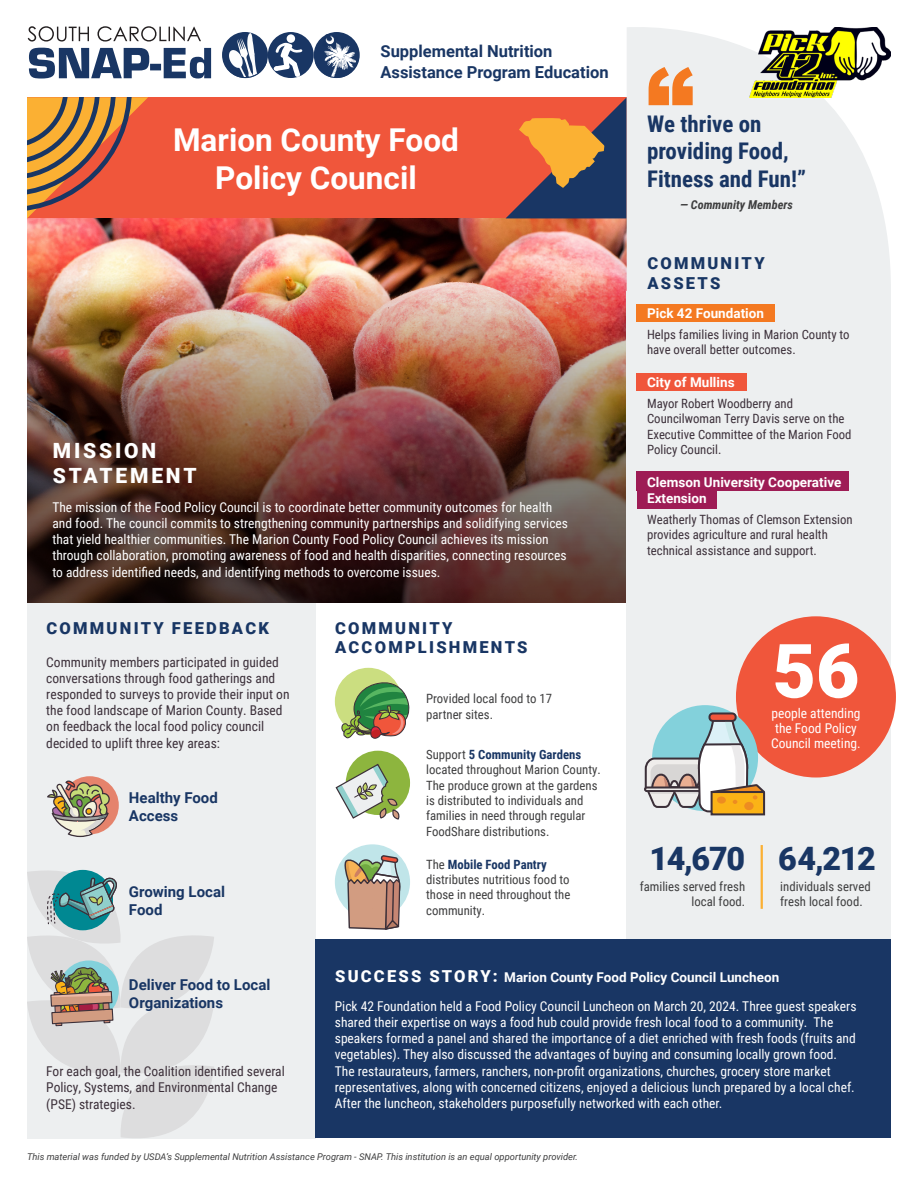
<style>
.page{position:relative;width:918px;height:1188px;background:#fff}
.page>*{position:absolute;margin:0;border:0;box-sizing:border-box;transform-origin:0 0}
.t1{font:900 75px "Roboto";color:#fff}
.t2{font:900 32.25px "Roboto";letter-spacing:-.04em;color:#193664}
.t3{font:700 31.5px/37.8px "Roboto";color:#fff;text-align:center}
.t4{font:700 22.95px/27.6px "Roboto Condensed";color:#193664}
.t5{font:900 21px/25.2px "Roboto";letter-spacing:.135em;color:#fff}
.t6{font:700 16.5px/21.3px "Roboto";color:#193664}
.t7{font:900 16.5px/19.8px "Roboto";letter-spacing:.135em;color:#183664}
.t8{font:900 16.5px/19.8px "Roboto";letter-spacing:.135em;color:#193664}
.t9{font:700 15px/18px "Roboto";color:#193664}
.t10{font:13.5px/16.2px "Roboto Condensed";color:#fff}
.t11{font:13.5px/16.2px "Roboto Condensed";color:#3c303a}
.t12{font:700 13.5px/16.2px "Roboto";color:#fff}
.t13{font:12.75px/15.3px "Roboto Condensed";color:#3e3e3f}
.t14{font:12.75px/15.3px "Roboto Condensed";color:#3c303a}
.t15{font:italic 700 12.3px "Roboto Condensed";color:#3e3e3f}
.t16{font:italic 9.3px "Roboto";color:#3e3e3f}
.s1{font-weight:700;color:#193664}
.s2{font-weight:900;font-size:16.5px}
</style>
<div class="page">
<svg style="left:29px;top:48px;width:182px;height:31px"></svg>
<svg style="left:28px;top:26px;width:173px;height:16px"></svg>
<div style="left:222px;top:32px;width:46px;height:46px;background:#193664;border-radius:50%"></div>
<img style="left:247px;top:33px;width:7px;height:20px">
<img style="left:253px;top:54px;width:2px;height:7px">
<img style="left:237px;top:38px;width:16px;height:23px">
<img style="left:229px;top:50px;width:17px;height:11px">
<div style="left:268px;top:32px;width:46px;height:46px;background:#193664;border-radius:50%"></div>
<svg style="left:224px;top:61px;width:43px;height:18px"></svg>
<div style="left:287px;top:34px;width:8px;height:9px;background:#fff;border-radius:50%"></div>
<svg style="left:274px;top:42px;width:28px;height:35px"></svg>
<svg style="left:314px;top:32px;width:44px;height:46px"></svg>
<div style="left:27px;top:97px;width:600px;height:122px;background:#f0563b"></div>
<div style="left:27px;top:602px;width:288px;height:536px;background:#edeff0"></div>
<img style="left:27px;top:218px;width:600px;height:57px">
<img style="left:27px;top:275px;width:600px;height:327px">
<svg style="left:506px;top:97px;width:121px;height:121px"></svg>
<div style="left:627px;top:291px;width:264px;height:649px;background:#edeff0"></div>
<div style="left:637px;top:304px;width:138px;height:18px;background:#f47921"></div>
<div style="left:637px;top:373px;width:110px;height:18px;background:#f0563b"></div>
<div style="left:637px;top:471px;width:212px;height:20px;background:#9e1c55"></div>
<div style="left:637px;top:489px;width:80px;height:20px;background:#9e1c55"></div>
<svg style="left:627px;top:27px;width:264px;height:264px;background:#eef0f0"></svg>
<svg style="left:27px;top:97px;width:121px;height:121px"></svg>
<div style="left:315px;top:940px;width:576px;height:198px;background:#193664"></div>
<div style="left:736px;top:616px;width:160px;height:162px;background:#f0563b;border-radius:50%"></div>
<div style="left:61px;top:776px;width:58px;height:58px;background:#e5836c;border-radius:50%"></div>
<svg style="left:47px;top:781px;width:63px;height:56px"></svg>
<svg style="left:27px;top:869px;width:187px;height:270px"></svg>
<div style="left:335px;top:668px;width:67px;height:67px;background:#cbde80;border-radius:50%"></div>
<svg style="left:340px;top:681px;width:69px;height:58px"></svg>
<div style="left:346px;top:751px;width:64px;height:64px;background:#8db53e;border-radius:50%"></div>
<svg style="left:335px;top:763px;width:66px;height:57px"></svg>
<div style="left:335px;top:844px;width:75px;height:76px;background:#c0e5e9;border-radius:50%"></div>
<svg style="left:340px;top:856px;width:61px;height:74px"></svg>
<img style="left:749px;top:27px;width:142px;height:70px">
<svg style="left:649px;top:67px;width:44px;height:38px;background:#f19c5e"></svg>
<div style="left:652px;top:705px;width:106px;height:106px;background:#83d1db;border-radius:50%"></div>
<div style="left:709px;top:712px;width:28px;height:10px;border:2px solid #3c3039;border-radius:3px"></div>
<svg style="left:644px;top:715px;width:123px;height:101px"></svg>
<div style="left:717px;top:796px;width:9px;height:8px;background:#ed8c21;border-radius:50%"></div>
<hr style="left:761px;top:845px;width:2px;height:64px;background:#fbb033">
<p class="t6" style="left:381px;top:39px;width:230px">Supplemental Nutrition<br>Assistance Program Education</p>
<h1 class="t3" style="left:173px;top:120px;width:287px">Marion County Food<br>Policy Council</h1>
<h2 class="t5" style="left:53px;top:437px;width:146px">MISSION<br>STATEMENT</h2>
<p class="t10" style="left:52px;top:498px;width:517px">The mission of the Food Policy Council is to coordinate better community outcomes for health and food. The council commits to strengthening community partnerships and solidifying services that yield healthier communities. The Marion County Food Policy Council achieves its mission through collaboration, promoting awareness of food and health disparities, connecting resources to address identified needs, and identifying methods to overcome issues.</p>
<h2 class="t7" style="left:47px;top:617px;width:224px">COMMUNITY FEEDBACK</h2>
<p class="t11" style="left:46px;top:653px;width:245px">Community members participated in guided conversations through food gatherings and responded to surveys to provide their input on the food landscape of Marion County. Based on feedback the local food policy council decided to uplift three key areas:</p>
<p class="t9" style="left:129px;top:788px;width:90px">Healthy Food<br>Access</p>
<p class="t9" style="left:129px;top:882px;width:98px">Growing Local<br>Food</p>
<h2 class="t8" style="left:335px;top:617px;width:194px">COMMUNITY<br>ACCOMPLISHMENTS</h2>
<p class="t13" style="left:426px;top:691px;width:127px">Provided local food to 17 partner sites.</p>
<p class="t13" style="left:426px;top:746px;width:176px">Support <span class="s1">5 Community Gardens </span>located throughout Marion County.<br>The produce grown at the gardens is distributed to individuals and families in need through regular<br>FoodShare distributions.</p>
<p class="t13" style="left:426px;top:856px;width:146px">The <span class="s1">Mobile Food Pantry </span>distributes nutritious food to those in need throughout the community.</p>
<p class="t4" style="left:647px;top:109px;width:160px">We thrive on providing Food,<br>Fitness and Fun!”</p>
<p class="t15" style="left:680px;top:196px;width:114px">— Community Members</p>
<h2 class="t7" style="left:647px;top:253px;width:119px">COMMUNITY<br>ASSETS</h2>
<h3 class="t12" style="left:647px;top:305px;width:118px">Pick 42 Foundation</h3>
<p class="t14" style="left:647px;top:326px;width:204px">Helps families living in Marion County to have overall better outcomes.</p>
<h3 class="t12" style="left:647px;top:374px;width:89px">City of Mullins</h3>
<p class="t14" style="left:647px;top:395px;width:206px">Mayor Robert Woodberry and<br>Councilwoman Terry Davis serve on the<br>Executive Committee of the Marion Food<br>Policy Council.</p>
<h3 class="t12" style="left:647px;top:473px;width:196px">Clemson University Cooperative<br>Extension</h3>
<p class="t14" style="left:647px;top:511px;width:207px">Weatherly Thomas of Clemson Extension provides agriculture and rural health technical assistance and support.</p>
<p class="t1" style="left:773px;top:618px;width:88px">56</p>
<p class="t10" style="left:771px;top:720px;width:91px;line-height:15px">the Food Policy<br>Council meeting.</p>
<p class="t10" style="left:771px;top:705px;width:91px">people attending</p>
<p class="t2" style="left:649px;top:836px;width:97px">14,670</p>
<p class="t13" style="left:640px;top:878px;width:107px;text-align:right">families served fresh local food.</p>
<p class="t2" style="left:778px;top:836px;width:99px">64,212</p>
<p class="t13" style="left:780px;top:879px;width:92px">individuals served fresh local food.</p>
<p class="t9" style="left:129px;top:975px;width:143px">Deliver Food to Local<br>Organizations</p>
<p class="t11" style="left:46px;top:1063px;width:240px">For each goal, the Coalition identified several<br>Policy, Systems, and Environmental Change (PSE) strategies.</p>
<h2 class="t12" style="left:335px;top:968px;width:446px"><span class="s2">SUCCESS STORY:</span> Marion County Food Policy Council Luncheon</h2>
<p class="t10" style="left:335px;top:997px;width:523px">Pick 42 Foundation held a Food Policy Council Luncheon on March 20, 2024. Three guest speakers shared their expertise on ways a food hub could provide fresh local food to a community. The speakers formed a panel and shared the importance of a diet enriched with fresh foods (fruits and vegetables). They also discussed the advantages of buying and consuming locally grown food.<br>The restaurateurs, farmers, ranchers, non-profit organizations, churches, grocery store market representatives, along with concerned citizens, enjoyed a delicious lunch prepared by a local chef.<br>After the luncheon, stakeholders purposefully networked with each other.</p>
<p class="t16" style="left:27px;top:1151px;width:553px">This material was funded by USDA’s Supplemental Nutrition Assistance Program - SNAP. This institution is an equal opportunity provider.</p>
</div>
